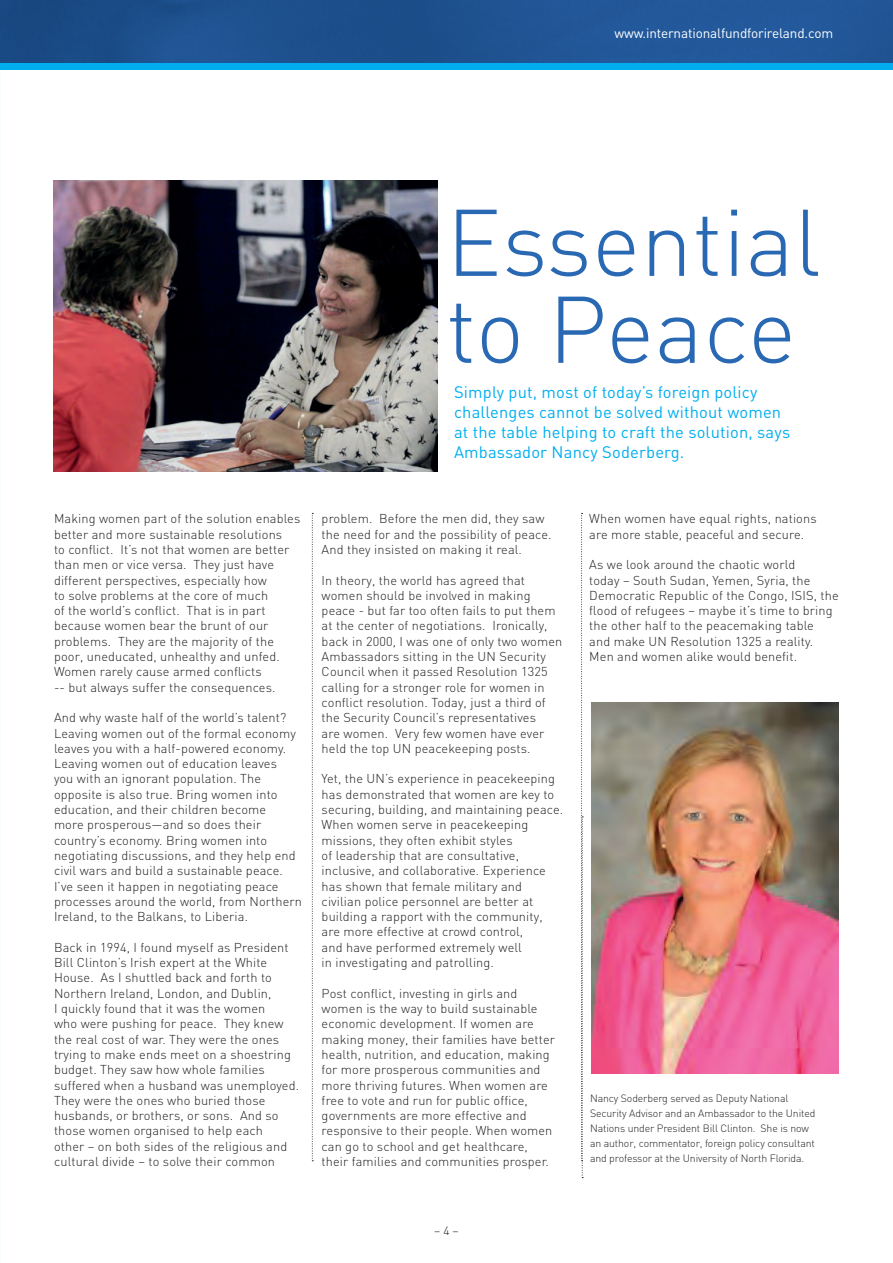
<style>
.page{position:relative;width:893px;height:1263px;background:#fff}
.page>*{position:absolute;margin:0;border:0;box-sizing:border-box;transform-origin:0 0}
.t1{font:300 93px "DIN";color:#2968b3}
.t2{font:16.5px/19.8px "DIN";letter-spacing:.01em;color:#00aeef}
.t3{font:13.5px "DIN";letter-spacing:-.01em;color:#fff}
.t4{font:300 12.75px/15.3px "DIN";letter-spacing:.01em;color:#231f20}
.t5{font:300 12px "DIN";color:#231f20}
.t6{font:300 10.5px/15px "DIN";letter-spacing:-.01em;color:#231f20}
</style>
<div class="page">
<img style="left:0;top:0;width:893px;height:64px">
<div style="left:0;top:64px;width:893px;height:6px;background:#00aeef"></div>
<img style="left:592px;top:702px;width:247px;height:371px">
<img style="left:53px;top:180px;width:384px;height:291px">
<svg style="left:312px;top:513px;width:1px;height:648px"></svg>
<svg style="left:581px;top:513px;width:2px;height:665px"></svg>
<p class="t3" style="left:614px;top:25px;width:220px">www.internationalfundforireland.com</p>
<p class="t1" style="left:446px;top:185px;width:376px">Essential</p>
<p class="t1" style="left:446px;top:272px;width:352px">to Peace</p>
<p class="t2" style="left:454px;top:382px;width:338px">Simply put, most of today’s foreign policy challenges cannot be solved without women at the table helping to craft the solution, says Ambassador Nancy Soderberg.</p>
<p class="t4" style="left:54px;top:511px;width:248px">Making women part of the solution enables better and more sustainable resolutions<br>to conflict. It’s not that women are better than men or vice versa. They just have different perspectives, especially how<br>to solve problems at the core of much<br>of the world’s conflict. That is in part because women bear the brunt of our problems. They are the majority of the poor, uneducated, unhealthy and unfed.<br>Women rarely cause armed conflicts<br>-- but always suffer the consequences.</p>
<p class="t4" style="left:54px;top:710px;width:249px">And why waste half of the world’s talent?<br>Leaving women out of the formal economy leaves you with a half-powered economy.<br>Leaving women out of education leaves<br>you with an ignorant population. The opposite is also true. Bring women into education, and their children become<br>more prosperous—and so does their country’s economy. Bring women into negotiating discussions, and they help end civil wars and build a sustainable peace.<br>I’ve seen it happen in negotiating peace processes around the world, from Northern Ireland, to the Balkans, to Liberia.</p>
<p class="t4" style="left:54px;top:939px;width:247px">Back in 1994, I found myself as President Bill Clinton’s Irish expert at the White House. As I shuttled back and forth to Northern Ireland, London, and Dublin,<br>I quickly found that it was the women<br>who were pushing for peace. They knew the real cost of war. They were the ones trying to make ends meet on a shoestring budget. They saw how whole families suffered when a husband was unemployed.<br>They were the ones who buried those husbands, or brothers, or sons. And so those women organised to help each<br>other – on both sides of the religious and cultural divide – to solve their common</p>
<p class="t4" style="left:322px;top:511px;width:231px">problem. Before the men did, they saw the need for and the possibility of peace.<br>And they insisted on making it real.</p>
<p class="t4" style="left:322px;top:572px;width:242px">In theory, the world has agreed that women should be involved in making peace - but far too often fails to put them at the center of negotiations. Ironically, back in 2000, I was one of only two women Ambassadors sitting in the UN Security Council when it passed Resolution 1325 calling for a stronger role for women in conflict resolution. Today, just a third of the Security Council’s representatives<br>are women. Very few women have ever held the top UN peacekeeping posts.</p>
<p class="t4" style="left:322px;top:771px;width:243px">Yet, the UN’s experience in peacekeeping has demonstrated that women are key to securing, building, and maintaining peace.<br>When women serve in peacekeeping missions, they often exhibit styles<br>of leadership that are consultative, inclusive, and collaborative. Experience has shown that female military and civilian police personnel are better at building a rapport with the community, are more effective at crowd control,<br>and have performed extremely well<br>in investigating and patrolling.</p>
<p class="t4" style="left:322px;top:985px;width:235px">Post conflict, investing in girls and women is the way to build sustainable economic development. If women are making money, their families have better health, nutrition, and education, making for more prosperous communities and more thriving futures. When women are free to vote and run for public office, governments are more effective and responsive to their people. When women can go to school and get healthcare, their families and communities prosper.</p>
<p class="t4" style="left:589px;top:511px;width:229px">When women have equal rights, nations are more stable, peaceful and secure.</p>
<p class="t4" style="left:589px;top:557px;width:251px">As we look around the chaotic world<br>today – South Sudan, Yemen, Syria, the Democratic Republic of the Congo, ISIS, the flood of refugees – maybe it’s time to bring the other half to the peacemaking table<br>and make UN Resolution 1325 a reality.<br>Men and women alike would benefit.</p>
<p class="t6" style="left:590px;top:1091px;width:227px">Nancy Soderberg served as Deputy National Security Advisor and an Ambassador to the United Nations under President Bill Clinton. She is now an author, commentator, foreign policy consultant and professor at the University of North Florida.</p>
<p class="t5" style="left:434px;top:1223px;width:26px">– 4 –</p>
</div>
